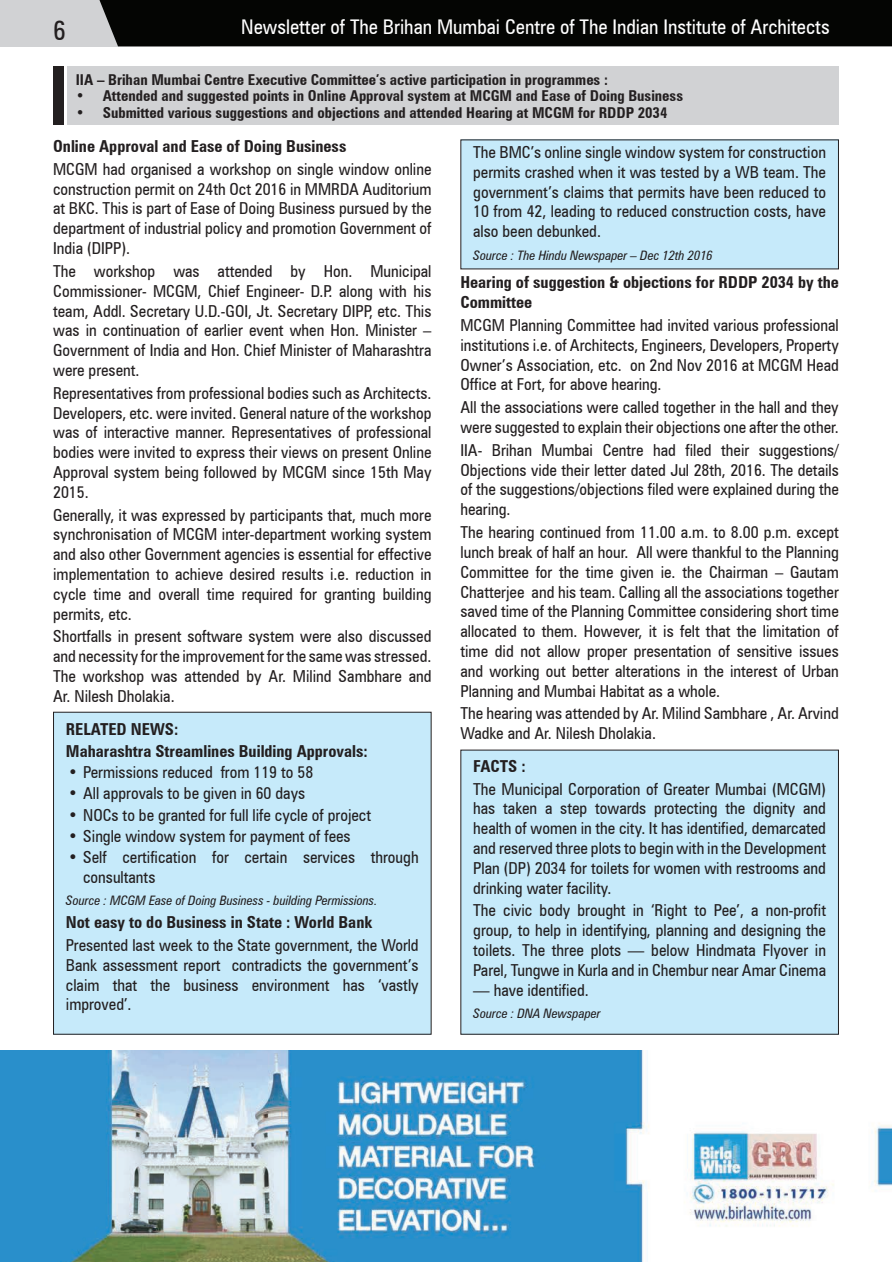
<style>
.page{position:relative;width:892px;height:1262px;background:#fff}
.page>*{position:absolute;margin:0;border:0;box-sizing:border-box;transform-origin:0 0}
.t1{font:condensed 27px "Zurich BT";color:#231f20}
.t2{font:condensed 20.25px "Zurich BT";color:#fff}
.t3{font:condensed 16.5px/19.8px "Zurich BT";color:#231f20;text-align:justify}
.t4{font:700 condensed 16.5px/19.8px "Zurich BT";color:#231f20}
.t5{font:700 condensed 15px "Zurich BT";color:#231f20}
.t6{font:italic condensed 13.05px "Zurich BT";color:#231f20}
</style>
<div class="page">
<div style="left:0;top:0;width:199px;height:46px;background:#d1d2d4"></div>
<div style="left:53px;top:712px;width:378px;height:321px;background:#c6eafa"></div>
<div style="left:53px;top:711px;width:378px;height:323px;border:1px solid #231f20"></div>
<div style="left:460px;top:140px;width:378px;height:129px;background:#c6eafa"></div>
<div style="left:460px;top:750px;width:378px;height:283px;background:#c6eafa"></div>
<img style="left:0;top:1050px;width:891px;height:211px">
<div style="left:67px;top:66px;width:771px;height:59px;background:#d1d2d4"></div>
<div style="left:53px;top:66px;width:11px;height:59px;background:#231f20"></div>
<div style="left:99px;top:0;width:793px;height:46px;background:#040503"></div>
<h1 class="t1" style="left:53px;top:13px;width:14px">6</h1>
<p class="t2" style="left:241px;top:15px;width:589px">Newsletter of The Brihan Mumbai Centre of The Indian Institute of Architects</p>
<p class="t5" style="left:76px;top:70px;width:533px">IIA – Brihan Mumbai Centre Executive Committee’s active participation in programmes :</p>
<p class="t5" style="left:76px;top:87px;width:608px">• Attended and suggested points in Online Approval system at MCGM and Ease of Doing Business</p>
<p class="t5" style="left:76px;top:103px;width:593px">• Submitted various suggestions and objections and attended Hearing at MCGM for RDDP 2034</p>
<p class="t4" style="left:53px;top:136px;width:295px">Online Approval and Ease of Doing Business</p>
<p class="t3" style="left:53px;top:159px;width:380px">MCGM had organised a workshop on single window online construction permit on 24th Oct 2016 in MMRDA Auditorium at BKC. This is part of Ease of Doing Business pursued by the department of industrial policy and promotion Government of India (DIPP).</p>
<p class="t3" style="left:53px;top:261px;width:379px">The workshop was attended by Hon. Municipal Commissioner- MCGM, Chief Engineer- D.P. along with his team, Addl. Secretary U.D.-GOI, Jt. Secretary DIPP, etc. This was in continuation of earlier event when Hon. Minister – Government of India and Hon. Chief Minister of Maharashtra were present.</p>
<p class="t3" style="left:53px;top:383px;width:380px">Representatives from professional bodies such as Architects.<br>Developers, etc. were invited. General nature of the workshop was of interactive manner. Representatives of professional bodies were invited to express their views on present Online Approval system being followed by MCGM since 15th May 2015.</p>
<p class="t3" style="left:53px;top:504px;width:380px">Generally, it was expressed by participants that, much more synchronisation of MCGM inter-department working system and also other Government agencies is essential for effective implementation to achieve desired results i.e. reduction in cycle time and overall time required for granting building permits, etc.</p>
<p class="t3" style="left:53px;top:626px;width:380px">Shortfalls in present software system were also discussed and necessity for the improvement for the same was stressed.<br>The workshop was attended by Ar. Milind Sambhare and Ar. Nilesh Dholakia.</p>
<p class="t4" style="left:66px;top:717px;width:303px;line-height:22.8px">RELATED NEWS:<br>Maharashtra Streamlines Building Approvals:</p>
<p class="t3" style="left:68px;top:762px;width:246px">• Permissions reduced from 119 to 58</p>
<p class="t3" style="left:68px;top:783px;width:238px">• All approvals to be given in 60 days</p>
<p class="t3" style="left:68px;top:804px;width:304px">• NOCs to be granted for full life cycle of project</p>
<p class="t3" style="left:68px;top:825px;width:284px">• Single window system for payment of fees</p>
<p class="t3" style="left:83px;top:846px;width:337px;text-indent:-15px">• Self certification for certain services through consultants</p>
<p class="t6" style="left:66px;top:892px;width:313px">Source : MCGM Ease of Doing Business - building Permissions.</p>
<p class="t4" style="left:66px;top:912px;width:308px">Not easy to do Business in State : World Bank</p>
<p class="t3" style="left:66px;top:934px;width:354px">Presented last week to the State government, the World Bank assessment report contradicts the government’s claim that the business environment has ‘vastly improved’.</p>
<p class="t3" style="left:473px;top:142px;width:354px">The BMC’s online single window system for construction permits crashed when it was tested by a WB team. The government’s claims that permits have been reduced to 10 from 42, leading to reduced construction costs, have also been debunked.</p>
<p class="t6" style="left:473px;top:247px;width:241px">Source : The Hindu Newspaper – Dec 12th 2016</p>
<p class="t4" style="left:460px;top:272px;width:379px">Hearing of suggestion &amp; objections for RDDP 2034 by the<br>Committee</p>
<p class="t3" style="left:460px;top:315px;width:379px">MCGM Planning Committee had invited various professional institutions i.e. of Architects, Engineers, Developers, Property Owner’s Association, etc. on 2nd Nov 2016 at MCGM Head Office at Fort, for above hearing.</p>
<p class="t3" style="left:460px;top:397px;width:379px">All the associations were called together in the hall and they were suggested to explain their objections one after the other.</p>
<p class="t3" style="left:460px;top:440px;width:379px">IIA- Brihan Mumbai Centre had filed their suggestions/ Objections vide their letter dated Jul 28th, 2016. The details of the suggestions/objections filed were explained during the hearing.</p>
<p class="t3" style="left:460px;top:522px;width:380px">The hearing continued from 11.00 a.m. to 8.00 p.m. except lunch break of half an hour. All were thankful to the Planning Committee for the time given ie. the Chairman – Gautam Chatterjee and his team. Calling all the associations together saved time of the Planning Committee considering short time allocated to them. However, it is felt that the limitation of time did not allow proper presentation of sensitive issues and working out better alterations in the interest of Urban Planning and Mumbai Habitat as a whole.</p>
<p class="t3" style="left:460px;top:703px;width:379px">The hearing was attended by Ar. Milind Sambhare , Ar. Arvind<br>Wadke and Ar. Nilesh Dholakia.</p>
<p class="t4" style="left:473px;top:755px;width:54px">FACTS :</p>
<p class="t3" style="left:473px;top:778px;width:354px">The Municipal Corporation of Greater Mumbai (MCGM) has taken a step towards protecting the dignity and health of women in the city. It has identified, demarcated and reserved three plots to begin with in the Development Plan (DP) 2034 for toilets for women with restrooms and drinking water facility.</p>
<p class="t3" style="left:473px;top:900px;width:354px">The civic body brought in ‘Right to Pee’, a non-profit group, to help in identifying, planning and designing the toilets. The three plots — below Hindmata Flyover in Parel, Tungwe in Kurla and in Chembur near Amar Cinema</p>
<p class="t3" style="left:473px;top:979px;width:117px">— have identified.</p>
<p class="t6" style="left:473px;top:1005px;width:129px">Source : DNA Newspaper</p>
</div>
